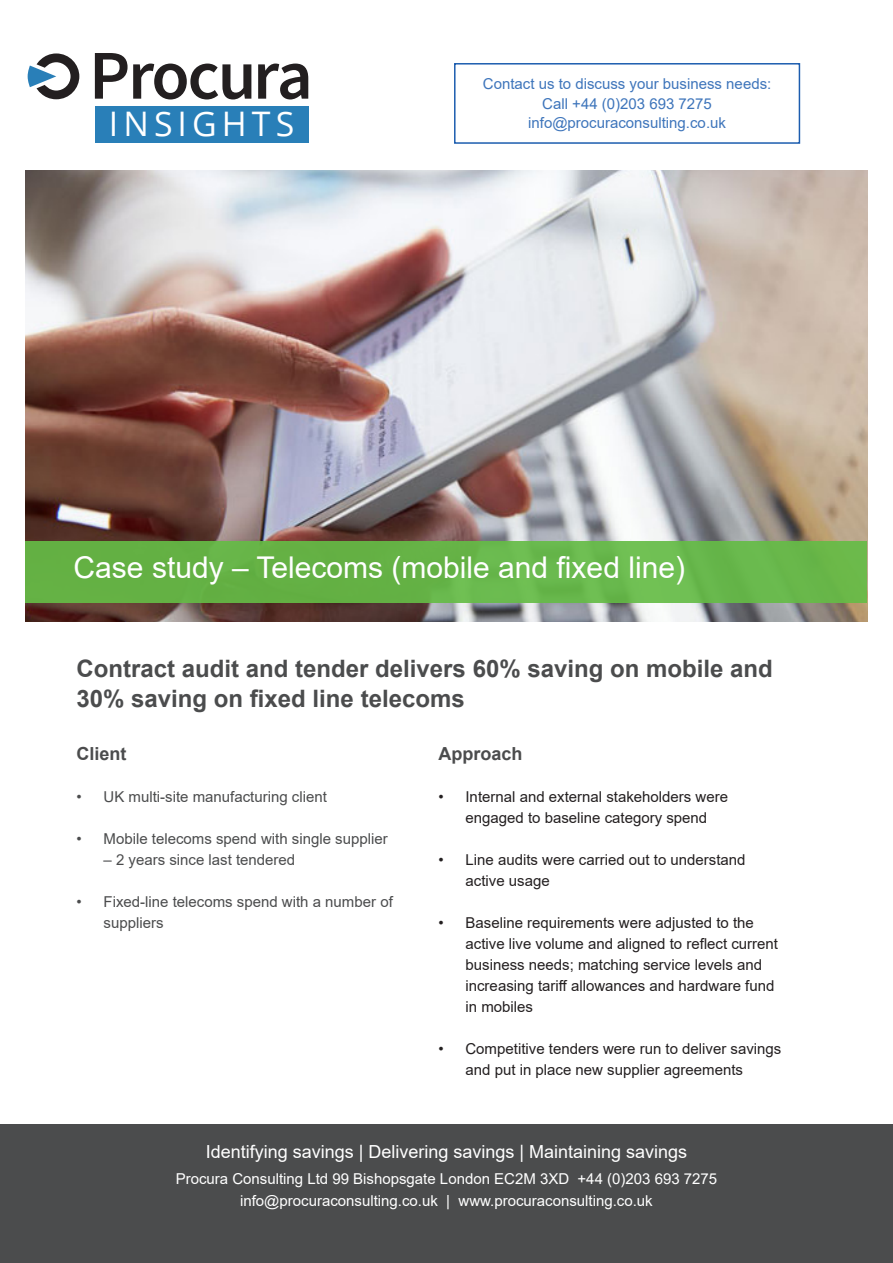
<style>
.page{position:relative;width:893px;height:1263px;background:#fff}
.page>*{position:absolute;margin:0;border:0;box-sizing:border-box;transform-origin:0 0}
.t1{font:33.9px "Open Sans";letter-spacing:.15em;color:#fff}
.t2{font:30px "Arial";color:#fff}
.t3{font:700 24px "Arial";color:#4b4c4d}
.t4{font:18px "Arial";color:#fff}
.t5{font:700 18px "Arial";color:#4b4c4d}
.t6{font:15px/21px "Arial";color:#231f20}
.t7{font:15px/21px "Arial";color:#4b4c4d}
.t8{font:15px "Arial";color:#fff}
.t9{font:15px "Arial";color:#3e75bb}
</style>
<div class="page">
<img style="left:26px;top:170px;width:841px;height:451px">
<svg style="left:95px;top:53px;width:213px;height:46px"></svg>
<svg style="left:28px;top:53px;width:51px;height:46px"></svg>
<div style="left:95px;top:106px;width:213px;height:37px;background:#297fb8"></div>
<div style="left:454px;top:63px;width:346px;height:81px;border:2px solid #1c5daf"></div>
<div style="left:0;top:1125px;width:893px;height:138px;background:#4b4c4d"></div>
<div style="left:26px;top:542px;width:841px;height:61px;background:linear-gradient(to right,#63af42,#6bbb4f)"></div>
<p class="t1" style="left:109px;top:101px;width:187px">INSIGHTS</p>
<p class="t9" style="left:483px;top:74px;width:290px">Contact us to discuss your business needs:</p>
<p class="t9" style="left:542px;top:93px;width:171px">Call +44 (0)203 693 7275</p>
<p class="t9" style="left:528px;top:113px;width:199px">info@procuraconsulting.co.uk</p>
<p class="t2" style="left:74px;top:547px;width:613px">Case study – Telecoms (mobile and fixed line)</p>
<p class="t3" style="left:77px;top:651px;width:698px">Contract audit and tender delivers 60% saving on mobile and</p>
<p class="t3" style="left:77px;top:681px;width:390px">30% saving on fixed line telecoms</p>
<p class="t5" style="left:77px;top:741px;width:52px">Client</p>
<p class="t7" style="left:77px;top:786px;width:252px">• UK multi-site manufacturing client</p>
<p class="t7" style="left:77px;top:828px;width:313px">• Mobile telecoms spend with single supplier</p>
<p class="t7" style="left:104px;top:849px;width:193px">– 2 years since last tendered</p>
<p class="t7" style="left:104px;top:891px;width:291px;text-indent:-27px">• Fixed-line telecoms spend with a number of suppliers</p>
<p class="t5" style="left:438px;top:741px;width:86px">Approach</p>
<p class="t6" style="left:438px;top:786px;width:291px;text-align:center">• Internal and external stakeholders were engaged to baseline category spend</p>
<p class="t6" style="left:465px;top:849px;width:282px;text-indent:-27px">• Line audits were carried out to understand active usage</p>
<p class="t6" style="left:465px;top:912px;width:314px;text-indent:-27px">• Baseline requirements were adjusted to the active live volume and aligned to reflect current business needs; matching service levels and increasing tariff allowances and hardware fund in mobiles</p>
<p class="t6" style="left:465px;top:1038px;width:317px;text-indent:-27px">• Competitive tenders were run to deliver savings and put in place new supplier agreements</p>
<p class="t4" style="left:206px;top:1139px;width:483px">Identifying savings | Delivering savings | Maintaining savings</p>
<p class="t8" style="left:176px;top:1168px;width:543px">Procura Consulting Ltd 99 Bishopsgate London EC2M 3XD +44 (0)203 693 7275</p>
<p class="t8" style="left:240px;top:1190px;width:414px">info@procuraconsulting.co.uk | www.procuraconsulting.co.uk</p>
</div>
